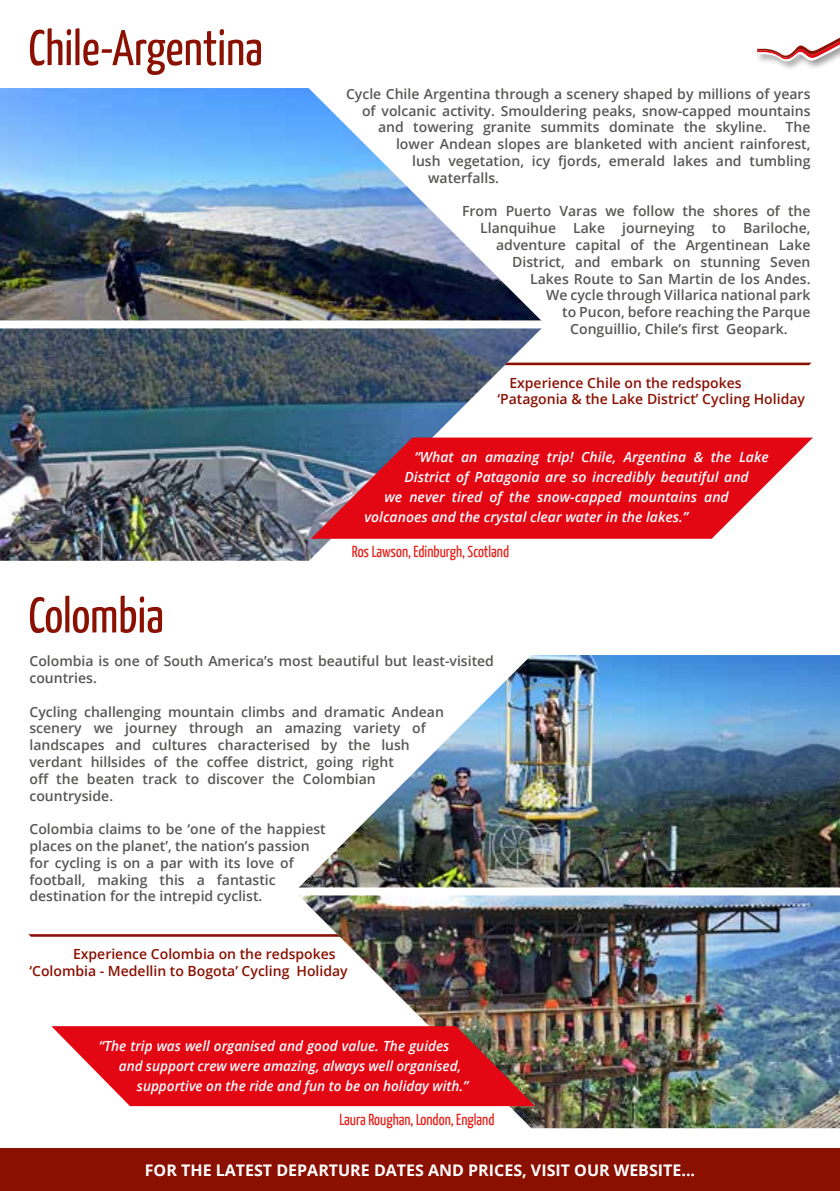
<style>
.page{position:relative;width:840px;height:1191px;background:#fff}
.page>*{position:absolute;margin:0;border:0;box-sizing:border-box;transform-origin:0 0}
.t1{font:50px "Yanone Kaffeesatz";color:#8a1002}
.t2{font:16px "Yanone Kaffeesatz";color:#e5231b}
.t3{font:700 16px "Open Sans";color:#fff}
.t4{font:600 14px/16.8px "Open Sans";color:#575756}
.t5{font:italic 600 14px "Open Sans";color:#fff}
.t6{font:600 14px/16.8px "Open Sans";color:#8a1002}
</style>
<div class="page">
<svg style="left:28px;top:934px;width:266px;height:2px"></svg>
<svg style="left:545px;top:362px;width:266px;height:3px"></svg>
<div style="left:0;top:1148px;width:839px;height:43px;background:#8a1002"></div>
<img style="left:294px;top:655px;width:545px;height:473px">
<div style="left:275px;top:887px;width:564px;height:8px;background:#fff"></div>
<img style="left:0;top:88px;width:541px;height:232px">
<img style="left:0;top:328px;width:545px;height:233px">
<div style="left:754px;top:33px;width:85px;height:38px;background:#000;opacity:.4"></div>
<svg style="left:756px;top:35px;width:83px;height:30px"></svg>
<svg style="left:310px;top:437px;width:502px;height:102px;background:#d72b39"></svg>
<svg style="left:51px;top:1026px;width:483px;height:80px;background:#dc222b"></svg>
<h1 class="t1" style="left:28px;top:17px;width:236px">Chile-Argentina</h1>
<h1 class="t1" style="left:28px;top:584px;width:137px">Colombia</h1>
<p class="t4" style="left:346px;top:85px;width:465px">Cycle Chile Argentina through a scenery shaped by millions of years</p>
<p class="t4" style="left:362px;top:102px;width:450px">of volcanic activity. Smouldering peaks, snow-capped mountains</p>
<p class="t4" style="left:378px;top:119px;width:390px">and towering granite summits dominate the skyline.</p>
<p class="t4" style="left:785px;top:119px;width:26px">The</p>
<p class="t4" style="left:396px;top:135px;width:416px">lower Andean slopes are blanketed with ancient rainforest,</p>
<p class="t4" style="left:412px;top:152px;width:400px">lush vegetation, icy fjords, emerald lakes and tumbling</p>
<p class="t4" style="left:428px;top:169px;width:72px">waterfalls.</p>
<p class="t4" style="left:462px;top:203px;width:350px">From Puerto Varas we follow the shores of the</p>
<p class="t4" style="left:480px;top:219px;width:332px">Llanquihue Lake journeying to Bariloche,</p>
<p class="t4" style="left:496px;top:236px;width:315px">adventure capital of the Argentinean Lake</p>
<p class="t4" style="left:512px;top:253px;width:300px">District, and embark on stunning Seven</p>
<p class="t4" style="left:530px;top:270px;width:282px">Lakes Route to San Martin de los Andes.</p>
<p class="t4" style="left:546px;top:287px;width:266px">We cycle through Villarica national park</p>
<p class="t4" style="left:562px;top:303px;width:249px">to Pucon, before reaching the Parque</p>
<p class="t4" style="left:570px;top:320px;width:219px">Conguillio, Chile’s first Geopark.</p>
<p class="t6" style="left:497px;top:374px;width:309px;text-indent:12px">Experience Chile on the redspokes ‘Patagonia &amp; the Lake District’ Cycling Holiday</p>
<p class="t5" style="left:414px;top:447px;width:356px">“What an amazing trip! Chile, Argentina &amp; the Lake</p>
<p class="t5" style="left:404px;top:467px;width:346px">District of Patagonia are so incredibly beautiful and</p>
<p class="t5" style="left:384px;top:487px;width:346px">we never tired of the snow-capped mountains and</p>
<p class="t5" style="left:364px;top:507px;width:325px">volcanoes and the crystal clear water in the lakes.”</p>
<p class="t2" style="left:352px;top:542px;width:159px">Ros Lawson, Edinburgh, Scotland</p>
<p class="t4" style="left:29px;top:652px;width:466px">Colombia is one of South America’s most beautiful but least-visited countries.</p>
<p class="t4" style="left:29px;top:702px;width:416px">Cycling challenging mountain climbs and dramatic Andean scenery we journey through an amazing variety of landscapes and cultures characterised by the lush verdant hillsides of the coffee district, going right<br>off the beaten track to discover the Colombian countryside.</p>
<p class="t4" style="left:29px;top:820px;width:298px">Colombia claims to be ‘one of the happiest places on the planet’, the nation’s passion for cycling is on a par with its love of football, making this a fantastic destination for the intrepid cyclist.</p>
<p class="t6" style="left:29px;top:945px;width:320px;text-indent:44px">Experience Colombia on the redspokes ‘Colombia - Medellin to Bogota’ Cycling Holiday</p>
<p class="t5" style="left:99px;top:1036px;width:352px">“The trip was well organised and good value. The guides</p>
<p class="t5" style="left:119px;top:1056px;width:343px">and support crew were amazing, always well organised,</p>
<p class="t5" style="left:137px;top:1076px;width:333px">supportive on the ride and fun to be on holiday with.”</p>
<p class="t2" style="left:339px;top:1109px;width:157px">Laura Roughan, London, England</p>
<p class="t3" style="left:145px;top:1158px;width:551px">FOR THE LATEST DEPARTURE DATES AND PRICES, VISIT OUR WEBSITE...</p>
</div>
